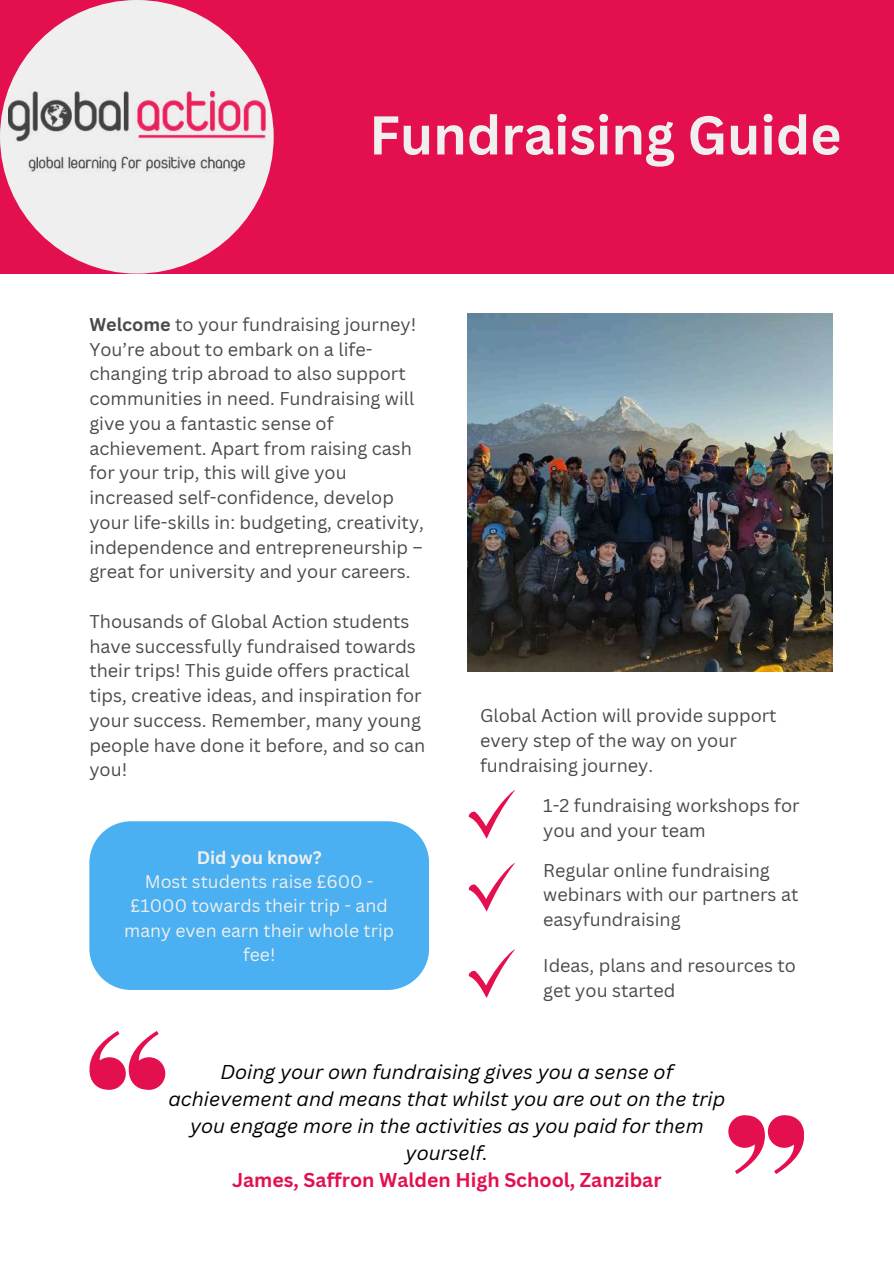
<style>
.page{position:relative;width:894px;height:1264px;background:#fff}
.page>*{position:absolute;margin:0;border:0;box-sizing:border-box;transform-origin:0 0}
.t1{font:700 53.25px "Canva Sans";color:#efefef}
.t2{font:italic 19.5px/27px "Canva Sans";color:#000;text-align:center}
.t3{font:700 19.5px "Canva Sans";color:#e40f4e}
.t4{font:18px/24.8px "Canva Sans";color:#4a4a4a}
.t5{font:17.7px/24.3px "Canva Sans";color:#efefef;text-align:center}
.t6{font:700 17.7px "Canva Sans";color:#efefef}
.s1{font-weight:700}
</style>
<div class="page">
<div style="left:0;top:0;width:893px;height:273px;background:#e40f4e"></div>
<div style="left:0;top:0;width:273px;height:273px;background:#efefef;border-radius:50%"></div>
<img style="left:9px;top:91px;width:256px;height:82px">
<img style="left:467px;top:313px;width:365px;height:358px">
<svg style="left:468px;top:790px;width:47px;height:48px"></svg>
<svg style="left:468px;top:863px;width:47px;height:48px"></svg>
<svg style="left:468px;top:949px;width:47px;height:48px"></svg>
<svg style="left:728px;top:1115px;width:75px;height:58px"></svg>
<svg style="left:90px;top:1031px;width:75px;height:58px"></svg>
<div style="left:89px;top:821px;width:339px;height:168px;background:#4ab0f1"></div>
<h1 class="t1" style="left:369px;top:98px;width:473px">Fundraising Guide</h1>
<p class="t4" style="left:89px;top:311px;width:336px"><span class="s1">Welcome</span> to your fundraising journey!<br>You’re about to embark on a life&shy;changing trip abroad to also support communities in need. Fundraising will give you a fantastic sense of achievement. Apart from raising cash for your trip, this will give you increased self-confidence, develop your life-skills in: budgeting, creativity, independence and entrepreneurship – great for university and your careers.</p>
<p class="t4" style="left:89px;top:608px;width:337px">Thousands of Global Action students have successfully fundraised towards their trips! This guide offers practical tips, creative ideas, and inspiration for your success. Remember, many young people have done it before, and so can you!</p>
<p class="t6" style="left:197px;top:844px;width:126px">Did you know?</p>
<p class="t5" style="left:124px;top:869px;width:271px">Most students raise £600 - £1000 towards their trip - and many even earn their whole trip fee!</p>
<p class="t4" style="left:480px;top:702px;width:298px">Global Action will provide support every step of the way on your fundraising journey.</p>
<p class="t4" style="left:543px;top:792px;width:258px">1-2 fundraising workshops for you and your team</p>
<p class="t4" style="left:543px;top:857px;width:256px">Regular online fundraising webinars with our partners at easyfundraising</p>
<p class="t4" style="left:543px;top:952px;width:254px">Ideas, plans and resources to get you started</p>
<p class="t2" style="left:168px;top:1057px;width:558px">Doing your own fundraising gives you a sense of achievement and means that whilst you are out on the trip you engage more in the activities as you paid for them yourself.</p>
<p class="t3" style="left:232px;top:1165px;width:431px">James, Saffron Walden High School, Zanzibar</p>
</div>
